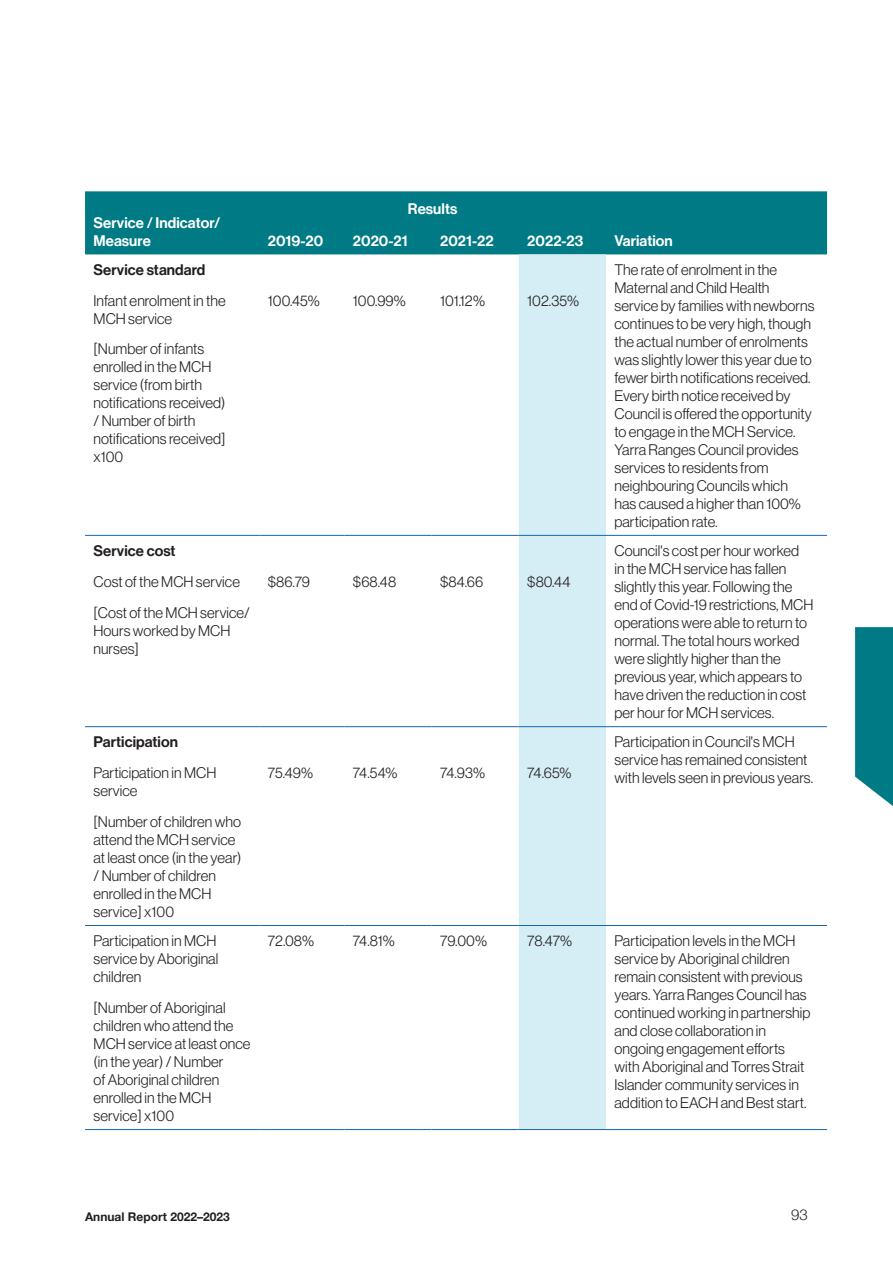
<style>
.page{position:relative;width:893px;height:1263px;background:#fff}
.page>*{position:absolute;margin:0;border:0;box-sizing:border-box;transform-origin:0 0}
.Copy{font:300 15px/18px "Neue Haas Display";letter-spacing:.005em;color:#231f20}
.Copy-2{font:15px/18px "Neue Haas Display Mediu";letter-spacing:.005em;color:#fff}
.Copy-3{font:15px "Neue Haas Display Mediu";letter-spacing:.005em;color:#231f20}
.t1{font:300 15px "Helvetica Neue";color:#231f20}
.t2{font:700 12px "Helvetica Neue";color:#231f20}
</style>
<div class="page">
<svg style="left:855px;top:627px;width:38px;height:179px;background:#15868f"></svg>
<div style="left:85px;top:191px;width:742px;height:63px;background:#007b85"></div>
<div style="left:519px;top:254px;width:87px;height:875px;background:#d5eef5"></div>
<hr style="left:85px;top:535px;width:174px;height:1px;background:#1468ae">
<hr style="left:259px;top:535px;width:85px;height:1px;background:#1468ae">
<hr style="left:344px;top:535px;width:88px;height:1px;background:#1468ae">
<hr style="left:432px;top:535px;width:87px;height:1px;background:#1468ae">
<hr style="left:519px;top:535px;width:87px;height:1px;background:#1468ae">
<hr style="left:606px;top:535px;width:221px;height:1px;background:#1468ae">
<hr style="left:85px;top:726px;width:174px;height:1px;background:#1468ae">
<hr style="left:259px;top:726px;width:85px;height:1px;background:#1468ae">
<hr style="left:344px;top:726px;width:88px;height:1px;background:#1468ae">
<hr style="left:432px;top:726px;width:87px;height:1px;background:#1468ae">
<hr style="left:519px;top:726px;width:87px;height:1px;background:#1468ae">
<hr style="left:606px;top:726px;width:221px;height:1px;background:#1468ae">
<hr style="left:85px;top:925px;width:174px;height:1px;background:#1468ae">
<hr style="left:259px;top:925px;width:85px;height:1px;background:#1468ae">
<hr style="left:344px;top:925px;width:88px;height:1px;background:#1468ae">
<hr style="left:432px;top:925px;width:87px;height:1px;background:#1468ae">
<hr style="left:519px;top:925px;width:87px;height:1px;background:#1468ae">
<hr style="left:606px;top:925px;width:221px;height:1px;background:#1468ae">
<hr style="left:85px;top:1129px;width:174px;height:1px;background:#1468ae">
<hr style="left:259px;top:1129px;width:85px;height:1px;background:#1468ae">
<hr style="left:344px;top:1129px;width:88px;height:1px;background:#1468ae">
<hr style="left:432px;top:1129px;width:87px;height:1px;background:#1468ae">
<hr style="left:519px;top:1129px;width:87px;height:1px;background:#1468ae">
<hr style="left:606px;top:1129px;width:221px;height:1px;background:#1468ae">
<p class="Copy-2" style="left:94px;top:214px;width:128px">Service / Indicator/<br>Measure</p>
<p class="Copy-3" style="left:94px;top:261px;width:113px">Service standard</p>
<p class="Copy" style="left:94px;top:291px;width:134px">Infant enrolment in the<br>MCH service</p>
<p class="Copy" style="left:94px;top:340px;width:133px">[Number of infants enrolled in the MCH service (from birth notifications received) / Number of birth notifications received] x100</p>
<p class="Copy-3" style="left:94px;top:542px;width:83px">Service cost</p>
<p class="Copy" style="left:94px;top:573px;width:148px">Cost of the MCH service</p>
<p class="Copy" style="left:94px;top:603px;width:158px">[Cost of the MCH service/<br>Hours worked by MCH nurses]</p>
<p class="Copy-3" style="left:94px;top:733px;width:86px">Participation</p>
<p class="Copy" style="left:94px;top:764px;width:124px">Participation in MCH service</p>
<p class="Copy" style="left:94px;top:813px;width:149px">[Number of children who attend the MCH service at least once (in the year) / Number of children enrolled in the MCH service] x100</p>
<p class="Copy" style="left:94px;top:932px;width:126px">Participation in MCH service by Aboriginal children</p>
<p class="Copy" style="left:94px;top:999px;width:158px">[Number of Aboriginal children who attend the<br>MCH service at least once (in the year) / Number<br>of Aboriginal children enrolled in the MCH service] x100</p>
<p class="Copy-2" style="left:408px;top:200px;width:51px">Results</p>
<p class="Copy-2" style="left:268px;top:232px;width:57px">2019-20</p>
<p class="Copy-2" style="left:353px;top:232px;width:56px">2020-21</p>
<p class="Copy-2" style="left:440px;top:232px;width:55px">2021-22</p>
<p class="Copy-2" style="left:527px;top:232px;width:58px">2022-23</p>
<p class="Copy-2" style="left:614px;top:232px;width:60px">Variation</p>
<p class="Copy" style="left:268px;top:291px;width:53px">100.45%</p>
<p class="Copy" style="left:353px;top:291px;width:54px">100.99%</p>
<p class="Copy" style="left:440px;top:291px;width:46px">101.12%</p>
<p class="Copy" style="left:527px;top:291px;width:53px">102.35%</p>
<p class="Copy" style="left:268px;top:573px;width:44px">$86.79</p>
<p class="Copy" style="left:353px;top:573px;width:45px">$68.48</p>
<p class="Copy" style="left:440px;top:573px;width:45px">$84.66</p>
<p class="Copy" style="left:527px;top:573px;width:45px">$80.44</p>
<p class="Copy" style="left:268px;top:764px;width:47px">75.49%</p>
<p class="Copy" style="left:353px;top:764px;width:46px">74.54%</p>
<p class="Copy" style="left:440px;top:764px;width:46px">74.93%</p>
<p class="Copy" style="left:527px;top:764px;width:46px">74.65%</p>
<p class="Copy" style="left:614px;top:261px;width:202px">The rate of enrolment in the<br>Maternal and Child Health service by families with newborns continues to be very high, though the actual number of enrolments was slightly lower this year due to fewer birth notifications received.<br>Every birth notice received by<br>Council is offered the opportunity to engage in the MCH Service.<br>Yarra Ranges Council provides services to residents from neighbouring Councils which<br>has caused a higher than 100% participation rate.</p>
<p class="Copy" style="left:614px;top:542px;width:200px">Council's cost per hour worked<br>in the MCH service has fallen slightly this year. Following the end of Covid-19 restrictions, MCH operations were able to return to normal. The total hours worked were slightly higher than the previous year, which appears to have driven the reduction in cost per hour for MCH services.</p>
<p class="Copy" style="left:614px;top:733px;width:200px">Participation in Council's MCH service has remained consistent with levels seen in previous years.</p>
<p class="Copy" style="left:268px;top:932px;width:48px">72.08%</p>
<p class="Copy" style="left:353px;top:932px;width:43px">74.81%</p>
<p class="Copy" style="left:440px;top:932px;width:48px">79.00%</p>
<p class="Copy" style="left:527px;top:932px;width:46px">78.47%</p>
<p class="Copy" style="left:614px;top:932px;width:198px">Participation levels in the MCH service by Aboriginal children remain consistent with previous years. Yarra Ranges Council has continued working in partnership and close collaboration in ongoing engagement efforts with Aboriginal and Torres Strait<br>Islander community services in addition to EACH and Best start.</p>
<p class="t2" style="left:85px;top:1209px;width:146px">Annual Report 2022–2023</p>
<p class="t1" style="left:791px;top:1206px;width:18px">93</p>
</div>
